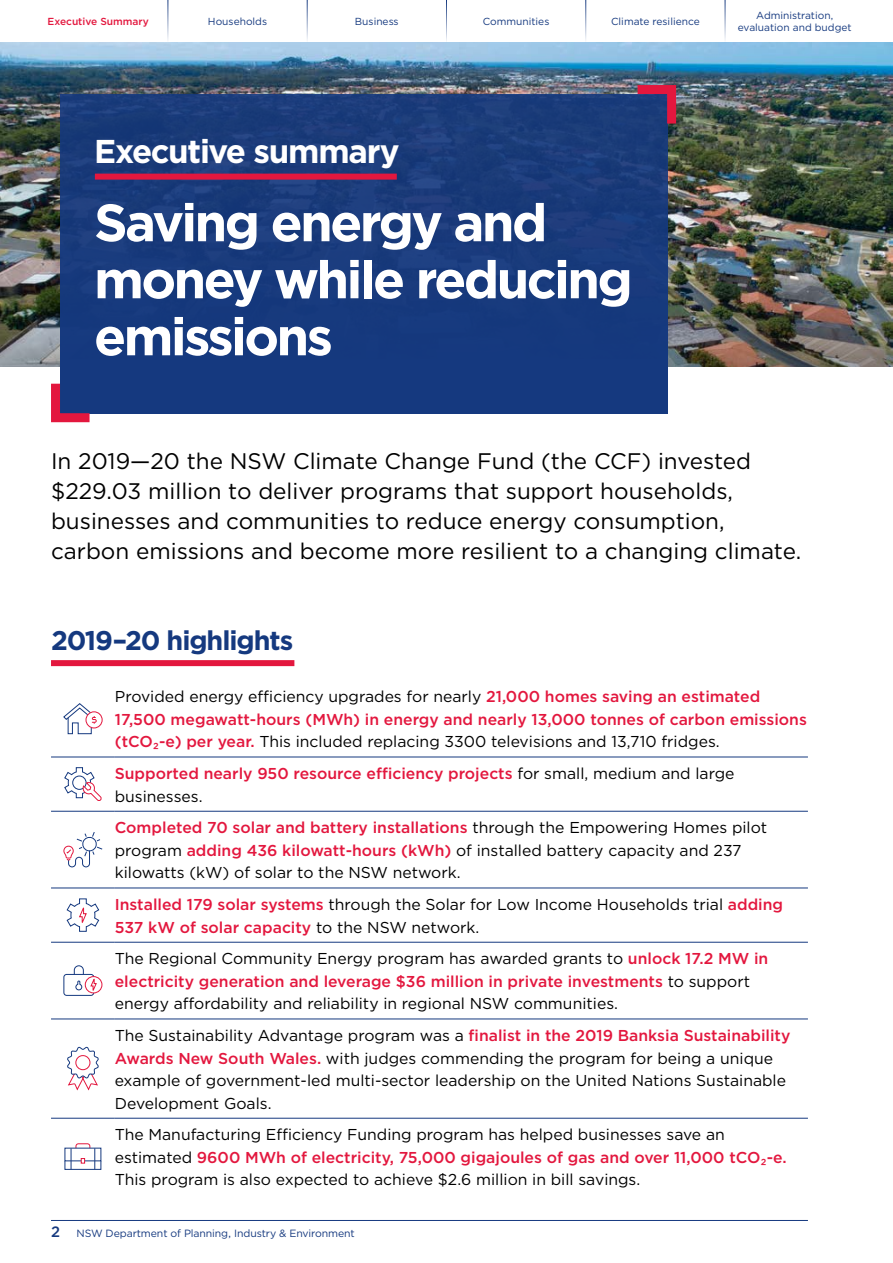
<style>
.page{position:relative;width:893px;height:1263px;background:#fff}
.page>*{position:absolute;margin:0;border:0;box-sizing:border-box;transform-origin:0 0}
.t1{font:700 52.5px/57px "Gotham";letter-spacing:-.05em;color:#fff}
.t2{font:700 33px "Gotham";letter-spacing:-.035em;color:#fff}
.t3{font:700 27px "Gotham";letter-spacing:-.04em;color:#15397f}
.t4{font:22.5px/30px "Gotham";color:#000}
.t5{font:15.75px/22.5px "Gotham";color:#000}
.t6{font:500 15.75px/22.5px "Gotham";color:#e3173e}
.t7{font:10.5px "Gotham";letter-spacing:-.01em;color:#15397f}
.t8{font:10.2px/12px "Gotham";color:#15397f;text-align:center}
.t9{font:500 10.2px "Gotham";color:#e3173e}
.s1{font-weight:400;color:#000}
.s2{font-weight:500;color:#e3173e}
.s3{font-weight:500;font-size:15px}
</style>
<div class="page">
<img style="left:0;top:43px;width:893px;height:323px">
<div style="left:51px;top:660px;width:243px;height:6px;background:#e3173e"></div>
<svg style="left:47px;top:81px;width:634px;height:333px;background:#1f3d7a"></svg>
<svg style="left:47px;top:375px;width:52px;height:48px;background:#6b4f82"></svg>
<svg style="left:629px;top:81px;width:52px;height:52px;background:#543c68"></svg>
<hr style="left:51px;top:757px;width:64px;height:1px;background:#15397f">
<hr style="left:115px;top:757px;width:693px;height:1px;background:#15397f">
<hr style="left:51px;top:811px;width:64px;height:1px;background:#15397f">
<hr style="left:115px;top:811px;width:693px;height:1px;background:#15397f">
<hr style="left:51px;top:888px;width:64px;height:1px;background:#15397f">
<hr style="left:115px;top:888px;width:693px;height:1px;background:#15397f">
<hr style="left:51px;top:942px;width:64px;height:1px;background:#15397f">
<hr style="left:115px;top:942px;width:693px;height:1px;background:#15397f">
<hr style="left:51px;top:1019px;width:64px;height:1px;background:#15397f">
<hr style="left:115px;top:1019px;width:693px;height:1px;background:#15397f">
<hr style="left:51px;top:1118px;width:64px;height:1px;background:#15397f">
<hr style="left:115px;top:1118px;width:693px;height:1px;background:#15397f">
<div style="left:86px;top:711px;width:17px;height:17px;border:1px solid #e3173e;border-radius:50%"></div>
<svg style="left:63px;top:703px;width:34px;height:31px"></svg>
<svg style="left:64px;top:767px;width:38px;height:34px"></svg>
<svg style="left:63px;top:832px;width:40px;height:36px"></svg>
<svg style="left:66px;top:898px;width:34px;height:34px"></svg>
<svg style="left:63px;top:965px;width:34px;height:31px"></svg>
<div style="left:85px;top:976px;width:17px;height:17px;border:1px solid #e3173e;border-radius:50%"></div>
<svg style="left:67px;top:1046px;width:32px;height:45px"></svg>
<div style="left:65px;top:1160px;width:36px;height:10px;border:1px solid #15397f"></div>
<svg style="left:64px;top:1143px;width:38px;height:26px"></svg>
<hr style="left:51px;top:1220px;width:757px;height:1px;background:#15397f">
<hr style="left:168px;top:0;width:1px;height:43px;background:#15397f">
<hr style="left:307px;top:0;width:1px;height:43px;background:#15397f">
<hr style="left:446px;top:0;width:1px;height:43px;background:#15397f">
<hr style="left:725px;top:0;width:1px;height:43px;background:#15397f">
<hr style="left:585px;top:0;width:1px;height:43px;background:#15397f">
<p class="t9" style="left:48px;top:15px;width:103px">Executive Summary</p>
<p class="t8" style="left:208px;top:15px;width:61px">Households</p>
<p class="t8" style="left:355px;top:15px;width:45px">Business</p>
<p class="t8" style="left:483px;top:15px;width:68px">Communities</p>
<p class="t8" style="left:611px;top:15px;width:90px">Climate resilience</p>
<p class="t8" style="left:738px;top:9px;width:115px">Administration, evaluation and budget</p>
<h2 class="t2" style="left:94px;top:129px;width:307px">Executive summary</h2>
<h1 class="t1" style="left:94px;top:194px;width:540px">Saving energy and money while reducing emissions</h1>
<p class="t4" style="left:51px;top:446px;width:752px">In 2019—20 the NSW Climate Change Fund (the CCF) invested $229.03 million to deliver programs that support households, businesses and communities to reduce energy consumption, carbon emissions and become more resilient to a changing climate.</p>
<h3 class="t3" style="left:51px;top:622px;width:244px">2019–20 highlights</h3>
<p class="t6" style="left:115px;top:685px;width:694px"><span class="s1">Provided energy efficiency upgrades for nearly</span> 21,000 homes saving an estimated<br>17,500 megawatt-hours (MWh) in energy and nearly 13,000 tonnes of carbon emissions (tCO₂-e) per year. <span class="s1">This included replacing 3300 televisions and 13,710 fridges.</span></p>
<p class="t6" style="left:115px;top:762px;width:621px">Supported nearly 950 resource efficiency projects <span class="s1">for small, medium and large businesses.</span></p>
<p class="t5" style="left:115px;top:816px;width:654px"><span class="s2">Completed 70 solar and battery installations</span> through the Empowering Homes pilot program <span class="s2">adding 436 kilowatt-hours (kWh)</span> of installed battery capacity and 237 kilowatts (kW) of solar to the NSW network.</p>
<p class="t5" style="left:115px;top:893px;width:670px"><span class="s2">Installed 179 solar systems</span> through the Solar for Low Income Households trial <span class="s2">adding<br>537 kW of solar capacity</span> to the NSW network.</p>
<p class="t5" style="left:115px;top:947px;width:655px">The Regional Community Energy program has awarded grants to <span class="s2">unlock 17.2 MW in electricity generation and leverage $36 million in private investments</span> to support energy affordability and reliability in regional NSW communities.</p>
<p class="t5" style="left:115px;top:1024px;width:677px">The Sustainability Advantage program was a <span class="s2">finalist in the 2019 Banksia Sustainability Awards New South Wales.</span> with judges commending the program for being a unique example of government-led multi-sector leadership on the United Nations Sustainable Development Goals.</p>
<p class="t5" style="left:115px;top:1123px;width:673px">The Manufacturing Efficiency Funding program has helped businesses save an estimated <span class="s2">9600 MWh of electricity, 75,000 gigajoules of gas and over 11,000 tCO₂-e.<br></span>This program is also expected to achieve $2.6 million in bill savings.</p>
<p class="t7" style="left:51px;top:1226px;width:305px"><span class="s3">2</span> NSW Department of Planning, Industry &amp; Environment</p>
</div>
